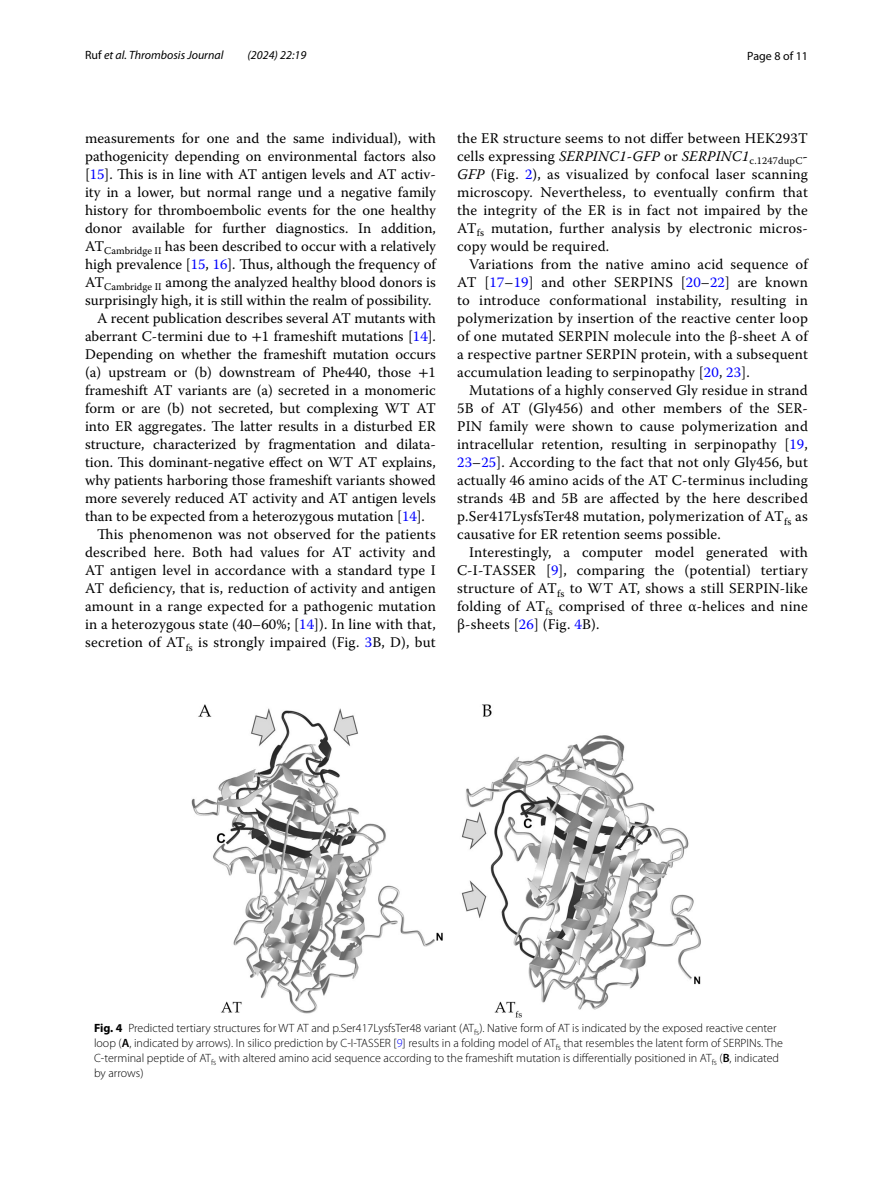
<style>
.page{position:relative;width:893px;height:1187px;background:#fff}
.page>*{position:absolute;margin:0;border:0;box-sizing:border-box;transform-origin:0 0}
.t1{font:14.7px/18px "Warnock Pro";color:#000;text-align:justify}
.t2{font:300 12px/15px "Myriad Pro";color:#000}
.t3{font:italic 12px "Myriad Pro";color:#000}
.t4{font:12px "Myriad Pro";color:#000}
.s1{font-style:normal}
.s2{color:#00f}
.s3{font-family:"STIX"}
.s4{font-style:italic}
.s5{font-weight:700}
.s6{font-weight:600}
</style>
<div class="page">
<img style="left:191px;top:704px;width:510px;height:313px">
<p class="t3" style="left:85px;top:48px;width:140px"><span class="s1">Ruf</span> et al. Thrombosis Journal</p>
<p class="t3" style="left:248px;top:48px;width:60px">(2024) 22:19</p>
<p class="t4" style="left:747px;top:48px;width:62px">Page 8 of 11</p>
<p class="t1" style="left:85px;top:128px;width:352px">measurements for one and the same individual), with</p>
<p class="t1" style="left:85px;top:146px;width:352px">pathogenicity depending on environmental factors also</p>
<p class="t1" style="left:85px;top:164px;width:352px">[<span class="s2">15</span>]. This is in line with AT antigen levels and AT activ-</p>
<p class="t1" style="left:85px;top:182px;width:352px">ity in a lower, but normal range und a negative family</p>
<p class="t1" style="left:85px;top:200px;width:352px">history for thromboembolic events for the one healthy</p>
<p class="t1" style="left:85px;top:218px;width:352px">donor available for further diagnostics. In addition,</p>
<p class="t1" style="left:85px;top:236px;width:352px">AT<sub>Cambridge</sub> <sub>II</sub> has been described to occur with a relatively</p>
<p class="t1" style="left:85px;top:254px;width:352px">high prevalence [<span class="s2">15</span>, <span class="s2">16</span>]. Thus, although the frequency of</p>
<p class="t1" style="left:85px;top:272px;width:352px">AT<sub>Cambridge</sub> <sub>II</sub> among the analyzed healthy blood donors is</p>
<p class="t1" style="left:85px;top:290px;width:348px">surprisingly high, it is still within the realm of possibility.</p>
<p class="t1" style="left:97px;top:308px;width:340px">A recent publication describes several AT mutants with</p>
<p class="t1" style="left:85px;top:326px;width:352px">aberrant C-termini due to <span class="s3">+</span>1 frameshift mutations [<span class="s2">14</span>].</p>
<p class="t1" style="left:85px;top:344px;width:352px">Depending on whether the frameshift mutation occurs</p>
<p class="t1" style="left:85px;top:362px;width:352px">(a) upstream or (b) downstream of Phe440, those <span class="s3">+</span>1</p>
<p class="t1" style="left:85px;top:380px;width:352px">frameshift AT variants are (a) secreted in a monomeric</p>
<p class="t1" style="left:85px;top:398px;width:352px">form or are (b) not secreted, but complexing WT AT</p>
<p class="t1" style="left:85px;top:416px;width:352px">into ER aggregates. The latter results in a disturbed ER</p>
<p class="t1" style="left:85px;top:434px;width:352px">structure, characterized by fragmentation and dilata-</p>
<p class="t1" style="left:85px;top:452px;width:352px">tion. This dominant-negative effect on WT AT explains,</p>
<p class="t1" style="left:85px;top:470px;width:352px">why patients harboring those frameshift variants showed</p>
<p class="t1" style="left:85px;top:488px;width:352px">more severely reduced AT activity and AT antigen levels</p>
<p class="t1" style="left:85px;top:506px;width:341px">than to be expected from a heterozygous mutation [<span class="s2">14</span>].</p>
<p class="t1" style="left:97px;top:524px;width:340px">This phenomenon was not observed for the patients</p>
<p class="t1" style="left:85px;top:542px;width:352px">described here. Both had values for AT activity and</p>
<p class="t1" style="left:85px;top:560px;width:352px">AT antigen level in accordance with a standard type I</p>
<p class="t1" style="left:85px;top:578px;width:352px">AT deficiency, that is, reduction of activity and antigen</p>
<p class="t1" style="left:85px;top:596px;width:352px">amount in a range expected for a pathogenic mutation</p>
<p class="t1" style="left:85px;top:614px;width:352px">in a heterozygous state (40–60%; [<span class="s2">14</span>]). In line with that,</p>
<p class="t1" style="left:85px;top:632px;width:352px">secretion of AT<sub>fs</sub> is strongly impaired (Fig. <span class="s2">3</span>B, D), but</p>
<p class="t1" style="left:457px;top:128px;width:352px">the ER structure seems to not differ between HEK293T cells expressing <span class="s4">SERPINC1</span>-<span class="s4">GFP</span> or <span class="s4">SERPINC1</span><sub>c.1247dupC</sub>-<span class="s4">GFP</span> (Fig. <span class="s2">2</span>), as visualized by confocal laser scanning microscopy. Nevertheless, to eventually confirm that the integrity of the ER is in fact not impaired by the AT<sub>fs</sub> mutation, further analysis by electronic micros&shy;copy would be required.</p>
<p class="t1" style="left:457px;top:254px;width:352px;text-indent:12px">Variations from the native amino acid sequence of AT [<span class="s2">17</span>–<span class="s2">19</span>] and other SERPINS [<span class="s2">20</span>–<span class="s2">22</span>] are known to introduce conformational instability, resulting in polymerization by insertion of the reactive center loop of one mutated SERPIN molecule into the β-sheet A of a respective partner SERPIN protein, with a subsequent accumulation leading to serpinopathy [<span class="s2">20</span>, <span class="s2">23</span>].</p>
<p class="t1" style="left:457px;top:380px;width:352px;text-indent:12px">Mutations of a highly conserved Gly residue in strand 5B of AT (Gly456) and other members of the SER-PIN family were shown to cause polymerization and intracellular retention, resulting in serpinopathy [<span class="s2">19</span>, <span class="s2">23</span>–<span class="s2">25</span>]. According to the fact that not only Gly456, but actually 46 amino acids of the AT C-terminus including strands 4B and 5B are affected by the here described p.Ser417LysfsTer48 mutation, polymerization of AT<sub>fs</sub> as causative for ER retention seems possible.</p>
<p class="t1" style="left:457px;top:542px;width:352px;text-indent:12px">Interestingly, a computer model generated with C-I-TASSER [<span class="s2">9</span>], comparing the (potential) tertiary structure of AT<sub>fs</sub> to WT AT, shows a still SERPIN-like folding of AT<sub>fs</sub> comprised of three α-helices and nine β-sheets [<span class="s2">26</span>] (Fig. <span class="s2">4</span>B).</p>
<p class="t2" style="left:94px;top:1021px;width:690px"><span class="s5">Fig. 4</span> Predicted tertiary structures for WT AT and p.Ser417LysfsTer48 variant (AT<sub>fs</sub>). Native form of AT is indicated by the exposed reactive center loop (<span class="s6">A</span>, indicated by arrows). In silico prediction by C-I-TASSER [<span class="s2">9</span>] results in a folding model of -AT<sub>fs</sub> that resembles the latent form of SERPINs. The C-terminal peptide of -AT<sub>fs</sub> with altered amino acid sequence according to the frameshift mutation is differentially positioned in -AT<sub>fs</sub> (<span class="s6">B</span>, indicated by arrows)</p>
</div>
